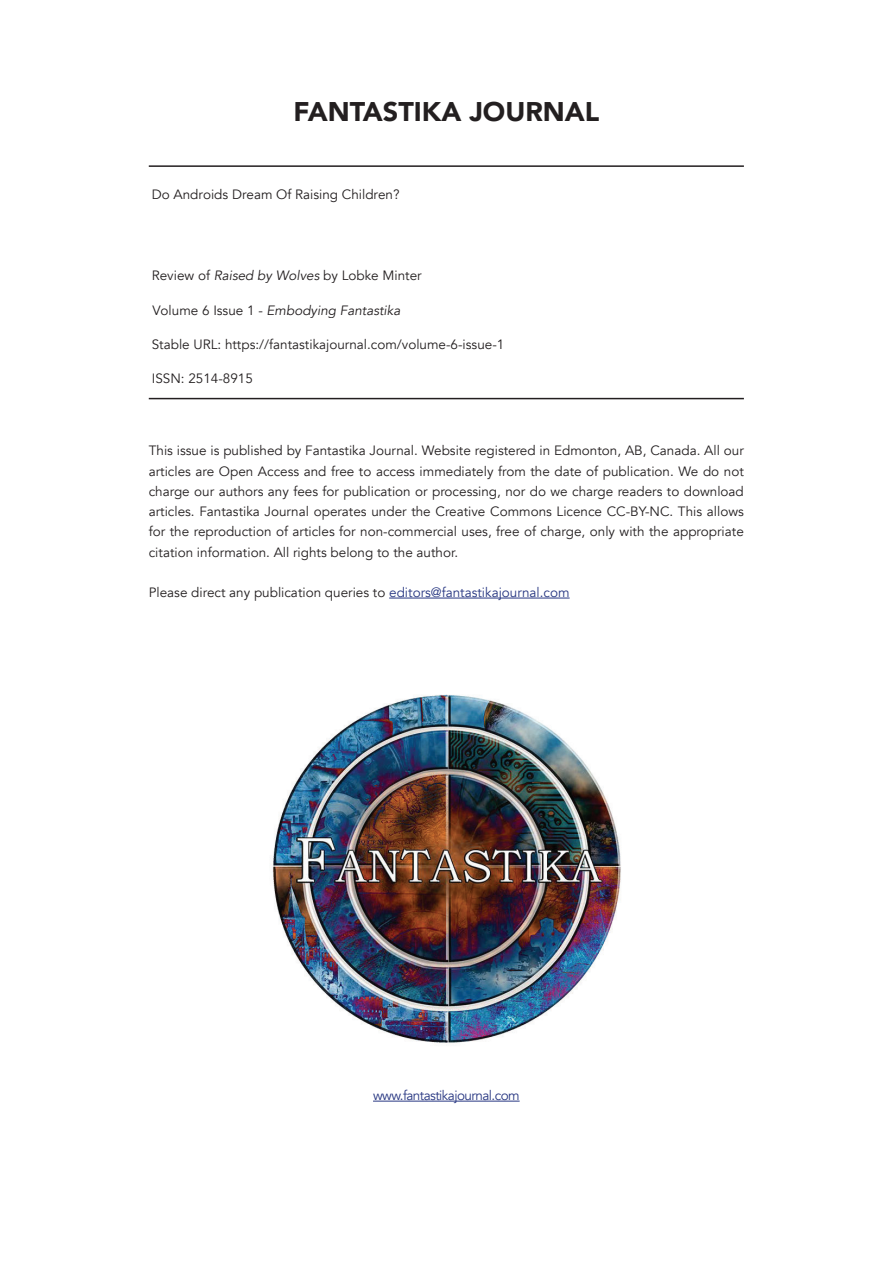
<style>
.page{position:relative;width:893px;height:1263px;background:#fff}
.page>*{position:absolute;margin:0;border:0;box-sizing:border-box;transform-origin:0 0}
.t1{font:900 27px "Avenir";color:#231f20}
.t2{font:13.5px/20.2px "Avenir";color:#231f20;text-align:justify}
.t3{font:italic 13.5px "Avenir";color:#231f20}
.t4{font:13.5px "Avenir";letter-spacing:-.04em;color:#283782}
.s1{font-style:italic}
.s2{font-style:normal}
.s3{color:#283782}
</style>
<div class="page">
<hr style="left:389px;top:598px;width:181px;height:1px;background:#283782">
<hr style="left:373px;top:1101px;width:147px;height:1px;background:#283782">
<hr style="left:149px;top:398px;width:595px;height:1px;background:#231f20">
<hr style="left:149px;top:165px;width:595px;height:2px;background:#231f20">
<img style="left:272px;top:694px;width:349px;height:350px">
<h1 class="t1" style="left:293px;top:94px;width:307px">FANTASTIKA JOURNAL</h1>
<p class="t2" style="left:152px;top:185px;width:249px">Do Androids Dream Of Raising Children?</p>
<p class="t2" style="left:152px;top:266px;width:271px">Review of <span class="s1">Raised by Wolves</span> by Lobke Minter</p>
<p class="t3" style="left:152px;top:302px;width:249px"><span class="s2">Volume 6 Issue 1 -</span> Embodying Fantastika</p>
<p class="t2" style="left:152px;top:335px;width:354px">Stable URL: https://fantastikajournal.com/volume-6-issue-1</p>
<p class="t2" style="left:152px;top:369px;width:103px">ISSN: 2514-8915</p>
<p class="t2" style="left:149px;top:441px;width:597px">This issue is published by Fantastika Journal. Website registered in Edmonton, AB, Canada. All our articles are Open Access and free to access immediately from the date of publication. We do not charge our authors any fees for publication or processing, nor do we charge readers to download articles. Fantastika Journal operates under the Creative Commons Licence CC-BY-NC. This allows for the reproduction of articles for non-commercial uses, free of charge, only with the appropriate citation information. All rights belong to the author.</p>
<p class="t2" style="left:149px;top:583px;width:422px">Please direct any publication queries to <span class="s3">editors@fantastikajournal.com</span></p>
<p class="t4" style="left:373px;top:1087px;width:148px">www.fantastikajournal.com</p>
</div>
